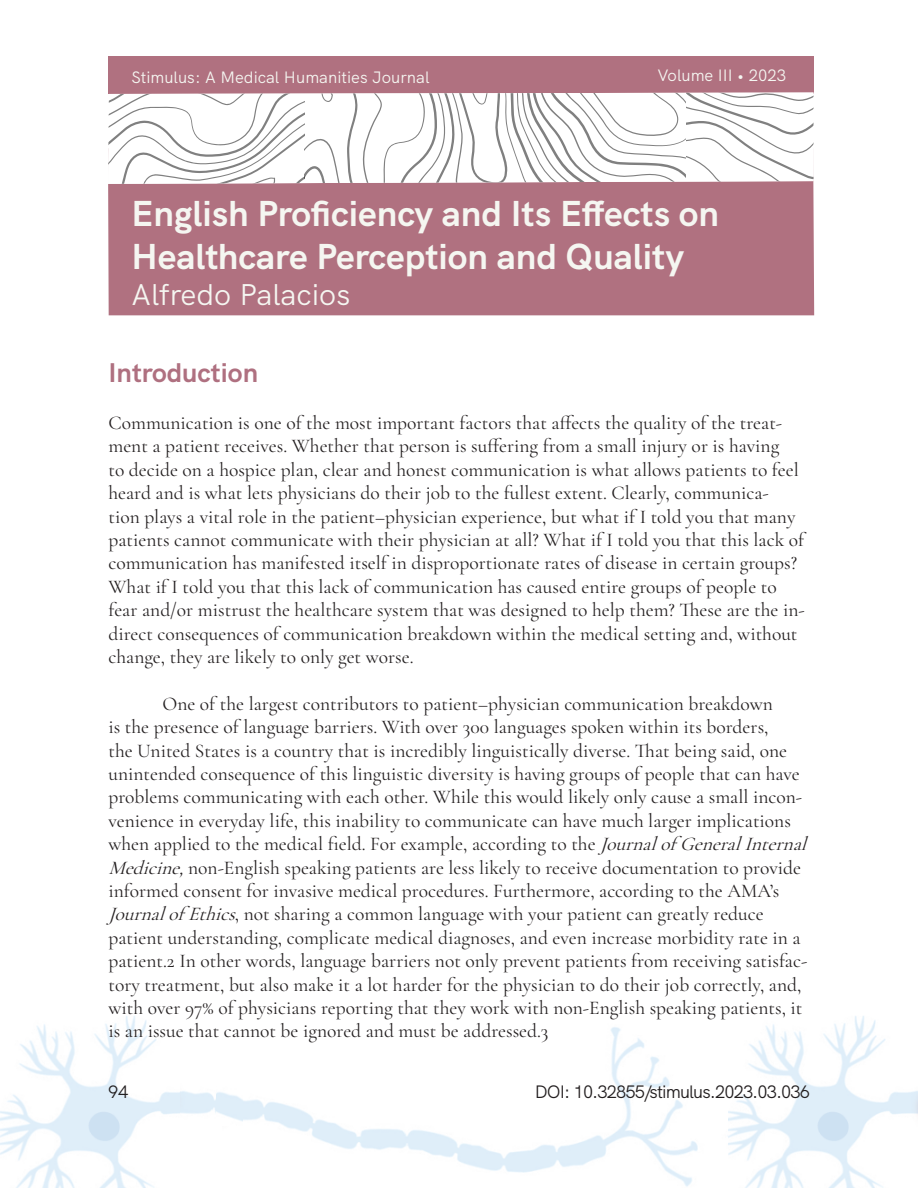
<style>
.page{position:relative;width:918px;height:1188px;background:#fff}
.page>*{position:absolute;margin:0;border:0;box-sizing:border-box;transform-origin:0 0}
.t1{font:700 36px/43.2px "HK Grotesk";color:#f5f6f1}
.t2{font:30px "HK Grotesk";color:#f5f6f1}
.t3{font:700 27px "HK Grotesk";color:#af7080}
.t4{font:19.5px/23.4px "Cormorant Garamond";color:#231f20}
.t5{font:18px "HK Grotesk";letter-spacing:-.05em;color:#231f20}
.t6{font:16.5px "HK Grotesk";color:#f5f6f1}
.s1{font-style:italic}
</style>
<div class="page">
<img style="left:0;top:1016px;width:729px;height:172px">
<img style="left:729px;top:1016px;width:188px;height:172px">
<img style="left:180px;top:1016px;width:42px;height:119px">
<img style="left:216px;top:1016px;width:26px;height:110px">
<div style="left:109px;top:56px;width:705px;height:38px;background:#b07180"></div>
<div style="left:108px;top:184px;width:706px;height:131px;background:#b07180"></div>
<svg style="left:108px;top:93px;width:706px;height:91px"></svg>
<p class="t6" style="left:132px;top:64px;width:299px">Stimulus: A Medical Humanities Journal</p>
<p class="t6" style="left:657px;top:62px;width:130px">Volume III • 2023</p>
<p class="t1" style="left:132px;top:188px;width:589px">English Proficiency and Its Effects on<br>Healthcare Perception and Quality</p>
<p class="t2" style="left:132px;top:271px;width:220px">Alfredo Palacios</p>
<p class="t3" style="left:108px;top:352px;width:151px">Introduction</p>
<p class="t4" style="left:108px;top:411px;width:698px">Communication is one of the most important factors that affects the quality of the treat&shy;ment a patient receives. Whether that person is suffering from a small injury or is having<br>to decide on a hospice plan, clear and honest communication is what allows patients to feel heard and is what lets physicians do their job to the fullest extent. Clearly, communica&shy;tion plays a vital role in the patient–physician experience, but what if I told you that many patients cannot communicate with their physician at all? What if I told you that this lack of communication has manifested itself in disproportionate rates of disease in certain groups?<br>What if I told you that this lack of communication has caused entire groups of people to fear and/or mistrust the healthcare system that was designed to help them? These are the in&shy;direct consequences of communication breakdown within the medical setting and, without change, they are likely to only get worse.</p>
<p class="t4" style="left:108px;top:692px;width:706px;text-indent:54px">One of the largest contributors to patient–physician communication breakdown<br>is the presence of language barriers. With over 300 languages spoken within its borders,<br>the United States is a country that is incredibly linguistically diverse. That being said, one unintended consequence of this linguistic diversity is having groups of people that can have problems communicating with each other. While this would likely only cause a small incon&shy;venience in everyday life, this inability to communicate can have much larger implications when applied to the medical field. For example, according to the <span class="s1">Journalof GeneralInternal Medicine,</span>non-English speaking patients are less likely to receive documentation to provide informed consent for invasive medical procedures. Furthermore, according to the AMA’s <span class="s1">Journalof Ethics</span>, not sharing a common language with your patient can greatly reduce patient understanding, complicate medical diagnoses, and even increase morbidity rate in a patient.2 In other words, language barriers not only prevent patients from receiving satisfac&shy;tory treatment, but also make it a lot harder for the physician to do their job correctly, and, with over 97% of physicians reporting that they work with non-English speaking patients, it is an issue that cannot be ignored and must be addressed.3</p>
<p class="t5" style="left:108px;top:1078px;width:22px">94</p>
<p class="t5" style="left:535px;top:1078px;width:277px">DOI: 10.32855/stimulus.2023.03.036</p>
</div>
